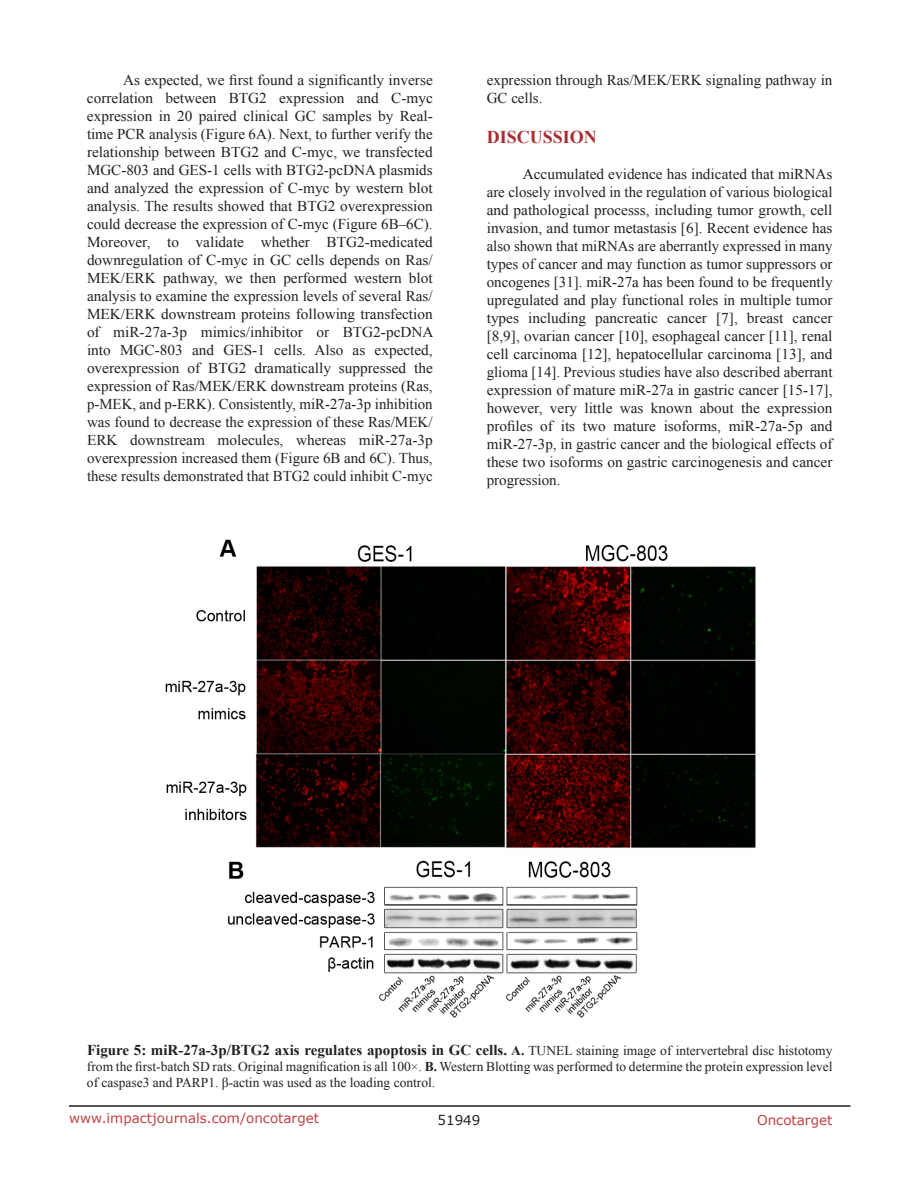
<style>
.page{position:relative;width:918px;height:1188px;background:#fff}
.page>*{position:absolute;margin:0;border:0;box-sizing:border-box;transform-origin:0 0}
.t1{font:700 18px "Times New Roman";color:#ac2b31}
.t2{font:15px/18px "Times New Roman";color:#231f20;text-align:justify}
.t3{font:700 15px "Times New Roman";color:#231f20}
.t4{font:13.5px/16.2px "Times New Roman";color:#231f20}
.t5{font:13.5px "Verdana";color:#c24141}
.t6{font:13.5px "Verdana";color:#231f20}
.s1{font-size:13.5px}
.s2{font-weight:400;font-size:13.5px}
.s3{font-weight:700}
</style>
<div class="page">
<hr style="left:69px;top:1105px;width:781px;height:2px;background:#231f20">
<img style="left:165px;top:539px;width:591px;height:479px">
<p class="t2" style="left:87px;top:71px;width:348px;text-indent:36px">As expected, we first found a significantly inverse correlation between BTG2 expression and C-myc expression in 20 paired clinical GC samples by Real&shy;time PCR analysis (Figure 6A). Next, to further verify the relationship between BTG2 and C-myc, we transfected MGC-803 and GES-1 cells with BTG2-pcDNA plasmids and analyzed the expression of C-myc by western blot analysis. The results showed that BTG2 overexpression could decrease the expression of C-myc (Figure 6B–6C).<br>Moreover, to validate whether BTG2-medicated downregulation of C-myc in GC cells depends on Ras/ MEK/ERK pathway, we then performed western blot analysis to examine the expression levels of several Ras/ MEK/ERK downstream proteins following transfection of miR-27a-3p mimics/inhibitor or BTG2-pcDNA into MGC-803 and GES-1 cells. Also as expected, overexpression of BTG2 dramatically suppressed the expression of Ras/MEK/ERK downstream proteins (Ras, p-MEK, and p-ERK). Consistently, miR-27a-3p inhibition was found to decrease the expression of these Ras/MEK/ ERK downstream molecules, whereas miR-27a-3p overexpression increased them (Figure 6B and 6C). Thus, these results demonstrated that BTG2 could inhibit C-myc</p>
<p class="t2" style="left:487px;top:71px;width:347px">expression through Ras/MEK/ERK signaling pathway in<br>GC cells.</p>
<p class="t1" style="left:487px;top:125px;width:112px">DISCUSSION</p>
<p class="t2" style="left:487px;top:165px;width:347px;text-indent:36px">Accumulated evidence has indicated that miRNAs are closely involved in the regulation of various biological and pathological processs, including tumor growth, cell invasion, and tumor metastasis [6]. Recent evidence has also shown that miRNAs are aberrantly expressed in many types of cancer and may function as tumor suppressors or oncogenes [31]. miR-27a has been found to be frequently upregulated and play functional roles in multiple tumor types including pancreatic cancer [7], breast cancer [8,9], ovarian cancer [10], esophageal cancer [11], renal cell carcinoma [12], hepatocellular carcinoma [13], and glioma [14]. Previous studies have also described aberrant expression of mature miR-27a in gastric cancer [15-17], however, very little was known about the expression profiles of its two mature isoforms, miR-27a-5p and miR-27-3p, in gastric cancer and the biological effects of these two isoforms on gastric carcinogenesis and cancer progression.</p>
<p class="t3" style="left:87px;top:1039px;width:747px">Figure 5: miR-27a-3p/BTG2 axis regulates apoptosis in GC cells. <span class="s1">A.</span> <span class="s2">TUNEL staining image of intervertebral disc histotomy</span></p>
<p class="t4" style="left:87px;top:1058px;width:747px">from the first-batch SD rats. Original magnification is all 100×. <span class="s3">B.</span> Western Blotting was performed to determine the protein expression level of caspase3 and PARP1. β-actin was used as the loading control.</p>
<p class="t5" style="left:69px;top:1109px;width:252px">www.impactjournals.com/oncotarget</p>
<p class="t6" style="left:438px;top:1111px;width:44px">51949</p>
<p class="t5" style="left:757px;top:1111px;width:77px">Oncotarget</p>
</div>
